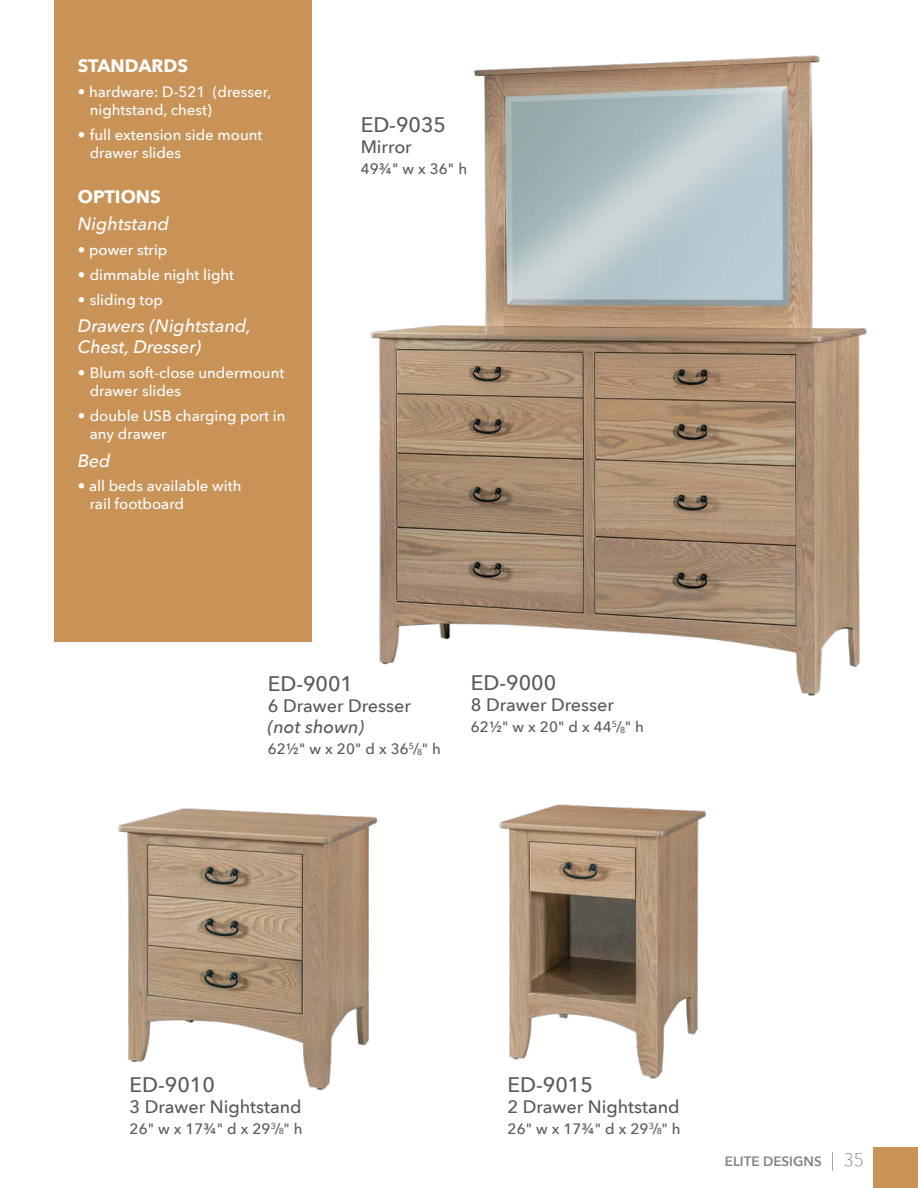
<style>
.page{position:relative;width:918px;height:1188px;background:#fff}
.page>*{position:absolute;margin:0;border:0;box-sizing:border-box;transform-origin:0 0}
.t1{font:500 21px "Avenir Next";color:#58595b}
.t2{font:500 18px "Avenir Next";color:#58595b}
.t3{font:italic 500 18px/21px "Avenir Next";color:#fff}
.t4{font:700 18px "Avenir Next";color:#fff}
.t5{font:italic 500 18px "Avenir Next";color:#58595b}
.t6{font:500 15px/18px "Avenir Next";color:#fff}
.t7{font:500 15px "Avenir Next";letter-spacing:.01em;color:#58595b}
.t8{font:600 13.5px "Avenir Next";color:#808285}
.s1{font-size:8.7px}
.s2{font-weight:200;font-size:18px;color:#000}
</style>
<div class="page">
<img style="left:371px;top:55px;width:496px;height:641px">
<img style="left:118px;top:808px;width:260px;height:283px">
<img style="left:499px;top:804px;width:207px;height:275px">
<div style="left:873px;top:1148px;width:45px;height:40px;background:#c99358"></div>
<div style="left:54px;top:0;width:257px;height:642px;background:#c99358"></div>
<p class="t4" style="left:78px;top:50px;width:112px">STANDARDS</p>
<p class="t6" style="left:90px;top:82px;width:183px;text-indent:-12px">• hardware: D-521 (dresser, nightstand, chest)</p>
<p class="t6" style="left:90px;top:125px;width:174px;text-indent:-12px">• full extension side mount drawer slides</p>
<p class="t4" style="left:78px;top:181px;width:85px">OPTIONS</p>
<p class="t3" style="left:78px;top:213px;width:93px">Nightstand</p>
<p class="t6" style="left:78px;top:240px;width:91px">• power strip</p>
<p class="t6" style="left:78px;top:265px;width:158px">• dimmable night light</p>
<p class="t6" style="left:78px;top:290px;width:87px">• sliding top</p>
<p class="t3" style="left:78px;top:315px;width:175px">Drawers (Nightstand,<br>Chest, Dresser)</p>
<p class="t6" style="left:90px;top:363px;width:196px;text-indent:-12px">• Blum soft-close undermount drawer slides</p>
<p class="t6" style="left:90px;top:406px;width:197px;text-indent:-12px">• double USB charging port in any drawer</p>
<p class="t3" style="left:78px;top:449px;width:34px">Bed</p>
<p class="t6" style="left:90px;top:477px;width:153px;text-indent:-12px">• all beds available with rail footboard</p>
<h1 class="t1" style="left:361px;top:106px;width:87px">ED-9035</h1>
<p class="t2" style="left:361px;top:131px;width:53px">Mirror</p>
<p class="t7" style="left:361px;top:156px;width:108px">49¾" w x 36" h</p>
<h1 class="t1" style="left:268px;top:666px;width:87px">ED-9001</h1>
<p class="t2" style="left:268px;top:691px;width:145px">6 Drawer Dresser</p>
<p class="t5" style="left:268px;top:712px;width:98px">(not shown)</p>
<p class="t7" style="left:268px;top:736px;width:175px">62½" w x 20" d x 36<sup>5</sup>/<span class="s1">8</span>" h</p>
<h1 class="t1" style="left:471px;top:665px;width:87px">ED-9000</h1>
<p class="t2" style="left:471px;top:690px;width:145px">8 Drawer Dresser</p>
<p class="t7" style="left:471px;top:714px;width:175px">62½" w x 20" d x 44<sup>5</sup>/<span class="s1">8</span>" h</p>
<h1 class="t1" style="left:130px;top:1067px;width:87px">ED-9010</h1>
<p class="t2" style="left:130px;top:1091px;width:174px">3 Drawer Nightstand</p>
<p class="t7" style="left:130px;top:1116px;width:175px">26" w x 17¾" d x 29<sup>3</sup>/<span class="s1">8</span>" h</p>
<h1 class="t1" style="left:508px;top:1067px;width:87px">ED-9015</h1>
<p class="t2" style="left:508px;top:1091px;width:174px">2 Drawer Nightstand</p>
<p class="t7" style="left:508px;top:1116px;width:175px">26" w x 17¾" d x 29<sup>3</sup>/<span class="s1">8</span>" h</p>
<p class="t8" style="left:725px;top:1149px;width:141px">ELITE DESIGNS <span class="s2">| 35</span></p>
</div>
